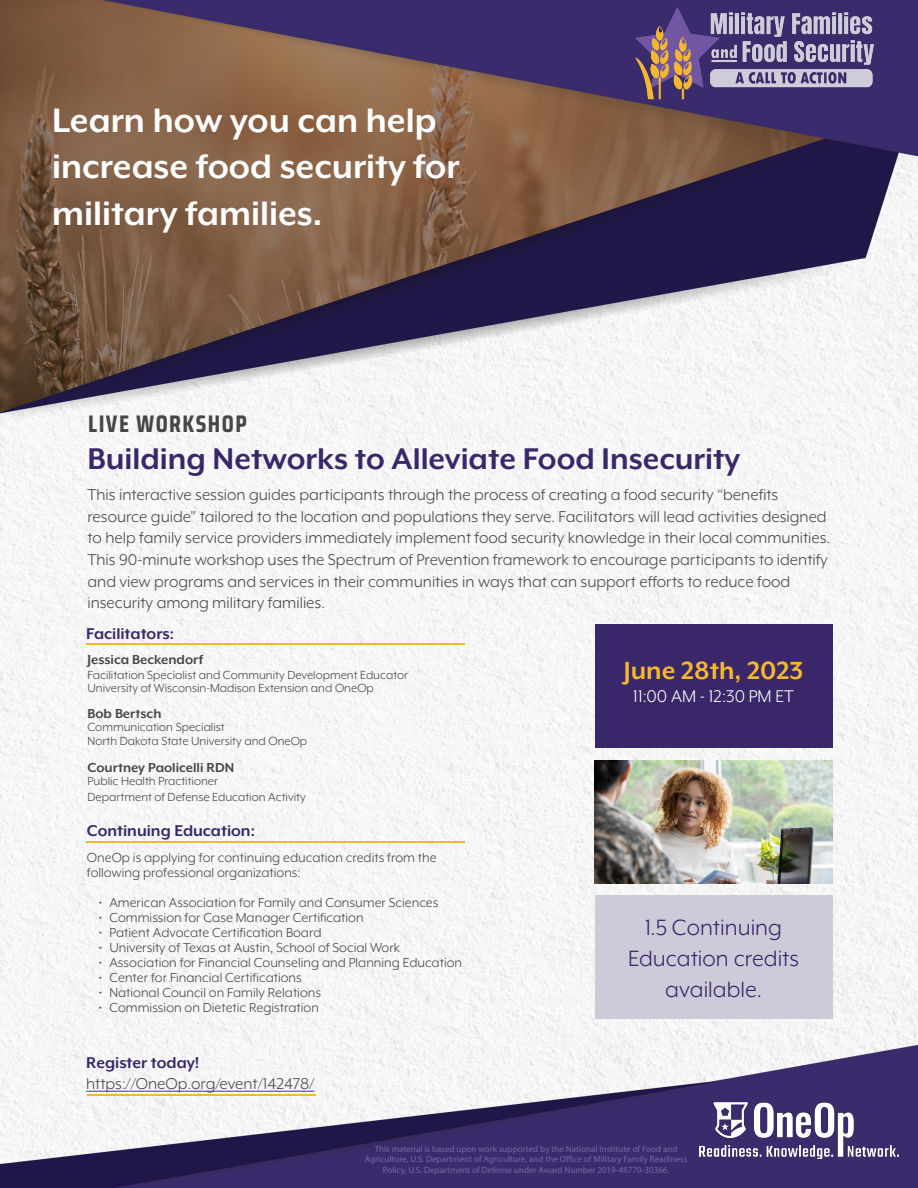
<style>
.page{position:relative;width:918px;height:1188px;background:#fff}
.page>*{position:absolute;margin:0;border:0;box-sizing:border-box;transform-origin:0 0}
.t1{font:700 39px/46.8px "Mr Eaves XL Mod OT";color:#fff}
.t2{font:700 34.5px "Mr Eaves XL Mod OT";color:#392769}
.t3{font:700 28.5px "Mr Eaves XL Mod OT";color:#f4b82b}
.t4{font:25.5px/30.6px "Mr Eaves XL Mod OT";color:#392769;text-align:center}
.t5{font:700 24px "Saira Condensed";letter-spacing:.06em;color:#454646}
.t6{font:19.5px "Mr Eaves XL Mod OT";color:#fff}
.t7{font:18px/21.6px "Mr Eaves XL Mod OT";color:#454646}
.t8{font:700 18px "Mr Eaves XL Mod OT";color:#392769}
.t9{font:15px/15px "Mr Eaves XL Mod OT";color:#454646}
.t10{font:700 15px "Mr Eaves XL Mod OT";color:#454646}
.t11{font:13.5px "Mr Eaves XL Mod OT";color:#454646}
.t12{font:9px/10.8px "Myriad Pro";color:#7169a2;text-align:center}
</style>
<div class="page">
<img style="left:0;top:0;width:918px;height:1188px">
<img style="left:699px;top:1102px;width:199px;height:57px">
<img style="left:635px;top:8px;width:250px;height:92px">
<div style="left:595px;top:625px;width:238px;height:123px;background:#392769"></div>
<img style="left:595px;top:760px;width:238px;height:123px">
<div style="left:595px;top:895px;width:238px;height:124px;background:#cdcad9"></div>
<hr style="left:86px;top:1091px;width:229px;height:1px;background:#454646">
<hr style="left:86px;top:643px;width:378px;height:2px;background:#f4b82b">
<hr style="left:87px;top:1095px;width:228px;height:1px;background:#f4b82b">
<hr style="left:86px;top:842px;width:378px;height:1px;background:#f4b82b">
<p class="t1" style="left:52px;top:96px;width:409px">Learn how you can help increase food security for military families.</p>
<p class="t5" style="left:88px;top:405px;width:160px">LIVE WORKSHOP</p>
<p class="t2" style="left:87px;top:439px;width:654px">Building Networks to Alleviate Food Insecurity</p>
<p class="t7" style="left:87px;top:484px;width:744px">This interactive session guides participants through the process of creating a food security “benefits resource guide” tailored to the location and populations they serve. Facilitators will lead activities designed to help family service providers immediately implement food security knowledge in their local communities.</p>
<p class="t7" style="left:87px;top:549px;width:742px">This 90-minute workshop uses the Spectrum of Prevention framework to encourage participants to identify and view programs and services in their communities in ways that can support efforts to reduce food insecurity among military families.</p>
<p class="t8" style="left:86px;top:624px;width:89px">Facilitators:</p>
<p class="t10" style="left:87px;top:651px;width:117px">Jessica Beckendorf</p>
<p class="t11" style="left:87px;top:667px;width:322px">Facilitation Specialist and Community Development Educator</p>
<p class="t11" style="left:87px;top:681px;width:288px">University of Wisconsin-Madison Extension and OneOp</p>
<p class="t10" style="left:87px;top:705px;width:76px">Bob Bertsch</p>
<p class="t11" style="left:87px;top:720px;width:139px">Communication Specialist</p>
<p class="t11" style="left:87px;top:733px;width:221px">North Dakota State University and OneOp</p>
<p class="t10" style="left:87px;top:759px;width:148px">Courtney Paolicelli RDN</p>
<p class="t11" style="left:87px;top:774px;width:132px">Public Health Practitioner</p>
<p class="t11" style="left:87px;top:790px;width:220px">Department of Defense Education Activity</p>
<p class="t8" style="left:87px;top:821px;width:170px">Continuing Education:</p>
<p class="t9" style="left:87px;top:850px;width:351px">OneOp is applying for continuing education credits from the following professional organizations:</p>
<p class="t9" style="left:99px;top:895px;width:341px">• American Association for Family and Consumer Sciences</p>
<p class="t9" style="left:99px;top:910px;width:266px">• Commission for Case Manager Certification</p>
<p class="t9" style="left:99px;top:925px;width:224px">• Patient Advocate Certification Board</p>
<p class="t9" style="left:99px;top:940px;width:303px">• University of Texas at Austin, School of Social Work</p>
<p class="t9" style="left:99px;top:955px;width:365px">• Association for Financial Counseling and Planning Education</p>
<p class="t9" style="left:99px;top:970px;width:204px">• Center for Financial Certifications</p>
<p class="t9" style="left:99px;top:985px;width:224px">• National Council on Family Relations</p>
<p class="t9" style="left:99px;top:1000px;width:222px">• Commission on Dietetic Registration</p>
<p class="t8" style="left:86px;top:1052px;width:115px">Register today!</p>
<p class="t7" style="left:86px;top:1073px;width:230px">https://OneOp.org/event/142478/</p>
<p class="t3" style="left:624px;top:654px;width:181px">June 28th, 2023</p>
<p class="t6" style="left:633px;top:686px;width:162px">11:00 AM - 12:30 PM ET</p>
<p class="t4" style="left:628px;top:912px;width:173px">1.5 Continuing<br>Education credits available.</p>
<p class="t12" style="left:365px;top:1143px;width:324px">This material is based upon work supported by the National Institute of Food and<br>Agriculture, U.S. Department of Agriculture, and the Office of Military Family Readiness<br>Policy, U.S. Department of Defense under Award Number 2019-48770-30366.</p>
</div>
